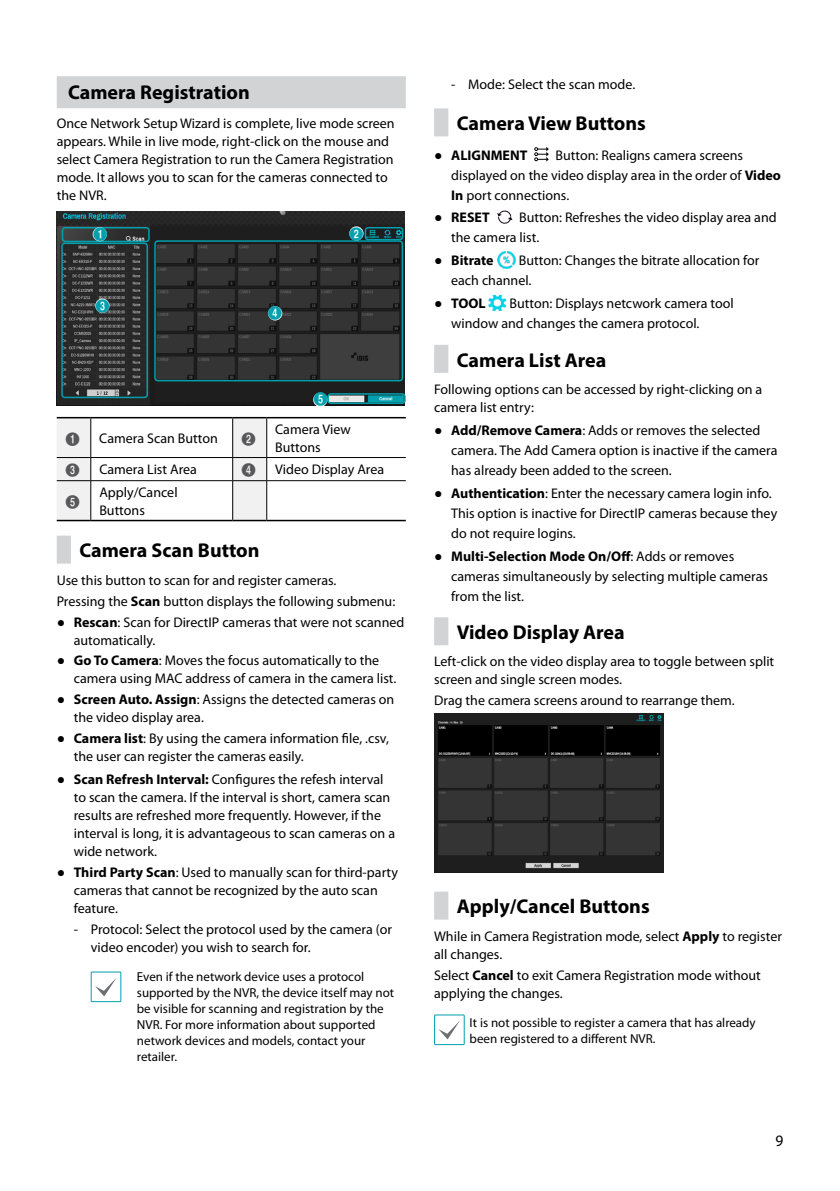
<style>
.page{position:relative;width:840px;height:1191px;background:#fff}
.page>*{position:absolute;margin:0;border:0;box-sizing:border-box;transform-origin:0 0}
.t1{font:700 20px "Myriad Pro";color:#000}
.t2{font:16px "Myriad Pro";color:#000;scale:.96 1}
.t3{font:14px/18px "Myriad Pro";color:#000}
.t4{font:700 14px "Myriad Pro";color:#000}
.t5{font:14px "Numberblackfilled";color:#00a0af}
.t6{font:14px "Numberblackfilled";color:#58585b}
.t7{font:13px/16px "Myriad Pro";color:#000}
.s1{font-weight:700}
.s2{font-family:"Arial"}
.s3{font-family:"Arial";font-weight:400}
</style>
<div class="page">
<div style="left:57px;top:76px;width:348px;height:32px;background:#d1d3d4"></div>
<div style="left:57px;top:535px;width:14px;height:28px;background:#d1d3d4"></div>
<img style="left:57px;top:211px;width:347px;height:194px">
<div style="left:62px;top:227px;width:88px;height:15px;border:2px solid #00a0af;border-radius:3px"></div>
<div style="left:61px;top:242px;width:87px;height:156px;border:2px solid #00a0af;border-radius:3px"></div>
<div style="left:154px;top:240px;width:249px;height:141px;border:2px solid #00a0af;border-radius:3px"></div>
<div style="left:327px;top:393px;width:78px;height:11px;border:2px solid #00a0af;border-radius:3px"></div>
<div style="left:364px;top:227px;width:39px;height:13px;border:2px solid #00a0af;border-radius:3px"></div>
<div style="left:93px;top:227px;width:14px;height:14px;background:#fff;border-radius:50%"></div>
<div style="left:95px;top:298px;width:14px;height:15px;background:#fff;border-radius:50%"></div>
<div style="left:268px;top:306px;width:14px;height:14px;background:#fff;border-radius:50%"></div>
<div style="left:349px;top:226px;width:14px;height:15px;background:#fff;border-radius:50%"></div>
<div style="left:313px;top:392px;width:14px;height:15px;background:#fff;border-radius:50%"></div>
<hr style="left:91px;top:457px;width:141px;height:1px;background:#000">
<div style="left:57px;top:418px;width:34px;height:102px;background:#f1f1f2"></div>
<hr style="left:266px;top:457px;width:139px;height:1px;background:#000">
<svg style="left:232px;top:418px;width:35px;height:102px"></svg>
<hr style="left:57px;top:480px;width:34px;height:1px;background:#000">
<hr style="left:91px;top:480px;width:141px;height:1px;background:#000">
<hr style="left:90px;top:481px;width:1px;height:39px;background:#000">
<hr style="left:232px;top:480px;width:34px;height:1px;background:#000">
<hr style="left:232px;top:481px;width:1px;height:39px;background:#000">
<hr style="left:266px;top:480px;width:139px;height:1px;background:#000">
<hr style="left:266px;top:481px;width:1px;height:39px;background:#000">
<hr style="left:57px;top:417px;width:34px;height:1px;background:#000">
<hr style="left:91px;top:417px;width:141px;height:1px;background:#000">
<hr style="left:232px;top:417px;width:34px;height:1px;background:#000">
<hr style="left:266px;top:417px;width:139px;height:1px;background:#000">
<hr style="left:57px;top:520px;width:34px;height:1px;background:#000">
<hr style="left:91px;top:520px;width:141px;height:1px;background:#000">
<hr style="left:232px;top:520px;width:34px;height:1px;background:#000">
<hr style="left:266px;top:520px;width:139px;height:1px;background:#000">
<div style="left:91px;top:971px;width:30px;height:31px;border:1px solid #00a0af"></div>
<svg style="left:95px;top:978px;width:21px;height:18px"></svg>
<div style="left:434px;top:108px;width:14px;height:28px;background:#d1d3d4"></div>
<div style="left:434px;top:345px;width:14px;height:28px;background:#d1d3d4"></div>
<div style="left:434px;top:617px;width:14px;height:28px;background:#d1d3d4"></div>
<div style="left:434px;top:891px;width:14px;height:28px;background:#d1d3d4"></div>
<svg style="left:534px;top:147px;width:14px;height:15px"></svg>
<svg style="left:497px;top:210px;width:15px;height:14px"></svg>
<img style="left:497px;top:251px;width:18px;height:17px">
<img style="left:488px;top:295px;width:18px;height:16px">
<img style="left:434px;top:713px;width:229px;height:159px">
<div style="left:434px;top:1014px;width:30px;height:31px;border:1px solid #00a0af"></div>
<svg style="left:438px;top:1021px;width:21px;height:18px"></svg>
<h1 class="t1" style="left:68px;top:79px;width:183px">Camera Registration</h1>
<p class="t3" style="left:57px;top:114px;width:339px">Once Network Setup Wizard is complete, live mode screen appears. While in live mode, right-click on the mouse and select Camera Registration to run the Camera Registration mode. It allows you to scan for the cameras connected to the NVR.</p>
<p class="t5" style="left:93px;top:227px;width:16px">1</p>
<p class="t5" style="left:348px;top:227px;width:16px">2</p>
<p class="t5" style="left:95px;top:299px;width:16px">3</p>
<p class="t5" style="left:267px;top:307px;width:16px">4</p>
<p class="t5" style="left:313px;top:392px;width:16px">5</p>
<p class="t6" style="left:65px;top:432px;width:16px">1</p>
<p class="t3" style="left:99px;top:429px;width:120px">Camera Scan Button</p>
<p class="t6" style="left:241px;top:432px;width:16px">2</p>
<p class="t3" style="left:275px;top:420px;width:77px">Camera View<br>Buttons</p>
<p class="t6" style="left:65px;top:463px;width:16px">3</p>
<p class="t3" style="left:99px;top:460px;width:99px">Camera List Area</p>
<p class="t6" style="left:241px;top:463px;width:16px">4</p>
<p class="t3" style="left:275px;top:460px;width:110px">Video Display Area</p>
<p class="t6" style="left:65px;top:495px;width:16px">5</p>
<p class="t3" style="left:99px;top:483px;width:80px">Apply/Cancel<br>Buttons</p>
<h1 class="t1" style="left:79px;top:537px;width:181px">Camera Scan Button</h1>
<p class="t3" style="left:57px;top:569px;width:340px;line-height:20.8px">Use this button to scan for and register cameras.<br>Pressing the <span class="s1">Scan</span> button displays the following submenu:</p>
<p class="t3" style="left:74px;top:612px;width:332px;text-indent:-17px"><span class="s2">●</span> <span class="s1">Rescan</span>: Scan for DirectIP cameras that were not scanned automatically.</p>
<p class="t3" style="left:74px;top:651px;width:324px;text-indent:-17px"><span class="s2">●</span> <span class="s1">Go To Camera</span>: Moves the focus automatically to the camera using MAC address of camera in the camera list.</p>
<p class="t3" style="left:74px;top:690px;width:322px;text-indent:-17px"><span class="s2">●</span> <span class="s1">Screen Auto. Assign</span>: Assigns the detected cameras on the video display area.</p>
<p class="t3" style="left:74px;top:729px;width:316px;text-indent:-17px"><span class="s2">●</span> <span class="s1">Camera list</span>: By using the camera information file, .csv, the user can register the cameras easily.</p>
<p class="t3" style="left:74px;top:770px;width:322px;text-indent:-17px"><span class="s2">●</span> <span class="s1">Scan Refresh Interval:</span> Configures the refesh interval to scan the camera. If the interval is short, camera scan results are refreshed more frequently. However, if the interval is long, it is advantageous to scan cameras on a wide network.</p>
<p class="t3" style="left:74px;top:863px;width:325px;text-indent:-17px"><span class="s2">●</span> <span class="s1">Third Party Scan</span>: Used to manually scan for third-party cameras that cannot be recognized by the auto scan feature.</p>
<p class="t3" style="left:91px;top:919px;width:302px;text-indent:-17px">- Protocol: Select the protocol used by the camera (or video encoder) you wish to search for.</p>
<p class="t7" style="left:137px;top:968px;width:258px">Even if the network device uses a protocol supported by the NVR, the device itself may not be visible for scanning and registration by the NVR. For more information about supported network devices and models, contact your retailer.</p>
<p class="t3" style="left:451px;top:75px;width:185px">- Mode: Select the scan mode.</p>
<h1 class="t1" style="left:456px;top:110px;width:190px">Camera View Buttons</h1>
<p class="t4" style="left:434px;top:146px;width:95px"><span class="s3">●</span> ALIGNMENT</p>
<p class="t3" style="left:451px;top:145px;width:331px;line-height:20px;text-indent:104px">Button: Realigns camera screens displayed on the video display area in the order of <span class="s1">Video<br>In</span> port connections.</p>
<p class="t4" style="left:434px;top:209px;width:57px"><span class="s3">●</span> RESET</p>
<p class="t3" style="left:451px;top:207px;width:327px;line-height:20px;text-indent:68px">Button: Refreshes the video display area and the camera list.</p>
<p class="t4" style="left:434px;top:251px;width:61px"><span class="s3">●</span> Bitrate</p>
<p class="t3" style="left:451px;top:250px;width:309px;line-height:20px;text-indent:68px">Button: Changes the bitrate allocation for each channel.</p>
<p class="t4" style="left:434px;top:294px;width:53px"><span class="s3">●</span> TOOL</p>
<p class="t3" style="left:451px;top:293px;width:284px;line-height:20px;text-indent:58px">Button: Displays netcwork camera tool window and changes the camera protocol.</p>
<h1 class="t1" style="left:456px;top:347px;width:151px">Camera List Area</h1>
<p class="t3" style="left:434px;top:380px;width:329px">Following options can be accessed by right-clicking on a camera list entry:</p>
<p class="t3" style="left:451px;top:420px;width:327px;line-height:20px;text-indent:-17px"><span class="s2">●</span> <span class="s1">Add/Remove Camera</span>: Adds or removes the selected camera. The Add Camera option is inactive if the camera has already been added to the screen.</p>
<p class="t3" style="left:451px;top:483px;width:327px;line-height:20px;text-indent:-17px"><span class="s2">●</span> <span class="s1">Authentication</span>: Enter the necessary camera login info.<br>This option is inactive for DirectIP cameras because they do not require logins.</p>
<p class="t3" style="left:451px;top:546px;width:318px;line-height:20px;text-indent:-17px"><span class="s2">●</span> <span class="s1">Multi-Selection Mode On/Off</span>: Adds or removes cameras simultaneously by selecting multiple cameras from the list.</p>
<h1 class="t1" style="left:456px;top:619px;width:169px">Video Display Area</h1>
<p class="t3" style="left:434px;top:652px;width:341px">Left-click on the video display area to toggle between split screen and single screen modes.</p>
<p class="t3" style="left:434px;top:691px;width:302px">Drag the camera screens around to rearrange them.</p>
<h1 class="t1" style="left:456px;top:893px;width:194px">Apply/Cancel Buttons</h1>
<p class="t3" style="left:434px;top:927px;width:349px">While in Camera Registration mode, select <span class="s1">Apply</span> to register all changes.</p>
<p class="t3" style="left:434px;top:965px;width:328px">Select <span class="s1">Cancel</span> to exit Camera Registration mode without applying the changes.</p>
<p class="t7" style="left:469px;top:1014px;width:287px">It is not possible to register a camera that has already been registered to a different NVR.</p>
<p class="t2" style="left:774px;top:1131px;width:10px">9</p>
</div>
